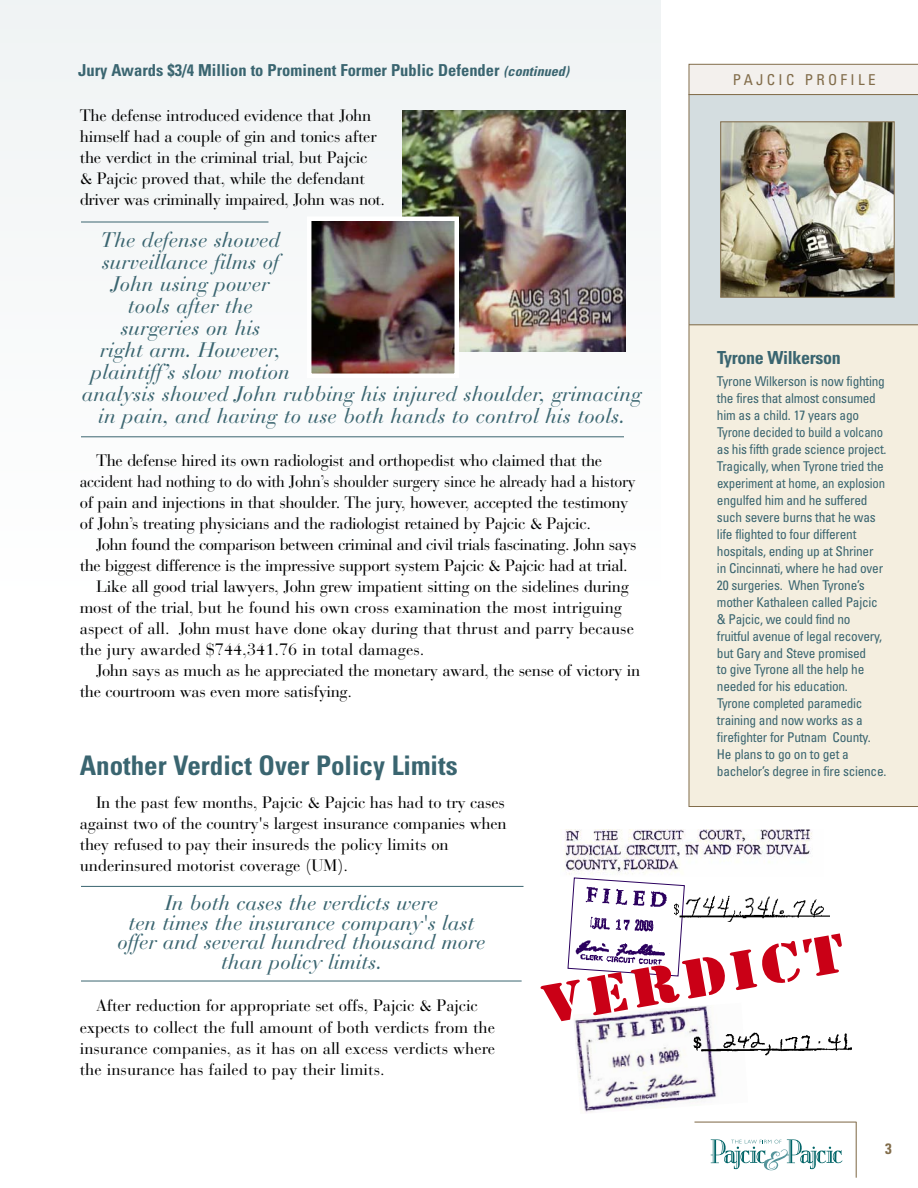
<style>
.page{position:relative;width:918px;height:1188px;background:#fff}
.page>*{position:absolute;margin:0;border:0;box-sizing:border-box;transform-origin:0 0}
.t1{font:57.15px "Stencil";color:#ca0016;scale:1.19 1}
.t2{font:700 condensed 27px "Univers";color:#3a6570}
.t3{font:italic 21px/19.5px "Bauer Bodoni";color:#3a6570;text-align:center}
.t4{font:700 condensed 18px "Univers";letter-spacing:-.02em;color:#3a6570}
.t5{font:16.5px/21px "Bauer Bodoni";letter-spacing:-.015em;color:#000}
.t6{font:16.5px "Bauer Bodoni";letter-spacing:-.035em;color:#000}
.t7{font:700 condensed 16.5px "Univers";color:#3a6570}
.t8{font:condensed 15px "Univers";letter-spacing:.22em;color:#826d4b}
.t9{font:700 condensed 15px "Univers";color:#826d4b}
.t10{font:condensed 13.5px/17px "Univers";letter-spacing:-.02em;color:#3a6570}
.s1{font-style:italic;font-size:13.5px}
</style>
<div class="page">
<div style="left:0;top:0;width:660px;height:601px;background:#f8fafa"></div>
<svg style="left:688px;top:64px;width:230px;height:743px;background:#ede9de"></svg>
<img style="left:722px;top:123px;width:171px;height:173px">
<div style="left:720px;top:121px;width:175px;height:177px;border:1px solid #826d4b"></div>
<svg style="left:711px;top:1139px;width:131px;height:32px"></svg>
<hr style="left:856px;top:1122px;width:1px;height:56px;background:#826d4b">
<hr style="left:694px;top:1122px;width:162px;height:1px;background:#826d4b">
<hr style="left:81px;top:886px;width:443px;height:1px;background:#3a6570">
<hr style="left:81px;top:222px;width:187px;height:1px;background:#3a6570">
<hr style="left:81px;top:437px;width:543px;height:1px;background:#3a6570">
<img style="left:403px;top:110px;width:223px;height:242px">
<img style="left:312px;top:222px;width:142px;height:151px">
<div style="left:307px;top:217px;width:152px;height:161px;border:4px solid #fff"></div>
<svg style="left:567px;top:877px;width:118px;height:100px"></svg>
<img style="left:674px;top:889px;width:155px;height:33px">
<img style="left:574px;top:1006px;width:143px;height:107px">
<img style="left:564px;top:829px;width:248px;height:46px">
<img style="left:693px;top:1022px;width:159px;height:33px">
<hr style="left:81px;top:981px;width:441px;height:1px;background:#3a6570">
<p class="t7" style="left:78px;top:64px;width:492px">Jury Awards $3/4 Million to Prominent Former Public Defender <span class="s1">(continued)</span></p>
<p class="t8" style="left:733px;top:75px;width:144px">PAJCIC PROFILE</p>
<p class="t5" style="left:80px;top:106px;width:307px">The defense introduced evidence that John himself had a couple of gin and tonics after the verdict in the criminal trial, but Pajcic<br>&amp; Pajcic proved that, while the defendant driver was criminally impaired, John was not.</p>
<p class="t3" style="left:101px;top:233px;width:181px">The defense showed</p>
<p class="t3" style="left:102px;top:255px;width:179px">surveillance films of</p>
<p class="t3" style="left:112px;top:277px;width:159px">John using power</p>
<p class="t3" style="left:128px;top:299px;width:126px">tools after the</p>
<p class="t3" style="left:120px;top:321px;width:142px">surgeries on his</p>
<p class="t3" style="left:100px;top:343px;width:182px">right arm. However,</p>
<p class="t3" style="left:91px;top:365px;width:201px">plaintiff’s slow motion</p>
<p class="t3" style="left:82px;top:387px;width:561px">analysis showed John rubbing his injured shoulder, grimacing</p>
<p class="t3" style="left:98px;top:409px;width:529px">in pain, and having to use both hands to control his tools.</p>
<p class="t5" style="left:80px;top:452px;width:557px;text-indent:16px">The defense hired its own radiologist and orthopedist who claimed that the accident had nothing to do with John’s shoulder surgery since he already had a history of pain and injections in that shoulder. The jury, however, accepted the testimony of John’s treating physicians and the radiologist retained by Pajcic &amp; Pajcic.</p>
<p class="t6" style="left:96px;top:539px;width:542px">John found the comparison between criminal and civil trials fascinating. John says</p>
<p class="t5" style="left:80px;top:557px;width:550px">the biggest difference is the impressive support system Pajcic &amp; Pajcic had at trial.</p>
<p class="t5" style="left:96px;top:578px;width:535px">Like all good trial lawyers, John grew impatient sitting on the sidelines during</p>
<p class="t5" style="left:80px;top:599px;width:544px">most of the trial, but he found his own cross examination the most intriguing</p>
<p class="t5" style="left:80px;top:620px;width:556px">aspect of all. John must have done okay during that thrust and parry because</p>
<p class="t5" style="left:80px;top:641px;width:346px">the jury awarded $744,341.76 in total damages.</p>
<p class="t5" style="left:96px;top:662px;width:546px">John says as much as he appreciated the monetary award, the sense of victory in</p>
<p class="t5" style="left:80px;top:683px;width:274px">the courtroom was even more satisfying.</p>
<p class="t4" style="left:717px;top:351px;width:125px">Tyrone Wilkerson</p>
<p class="t10" style="left:717px;top:374px;width:171px">Tyrone Wilkerson is now fighting the fires that almost consumed him as a child. 17 years ago<br>Tyrone decided to build a volcano as his fifth grade science project.<br>Tragically, when Tyrone tried the experiment at home, an explosion engulfed him and he suffered such severe burns that he was life flighted to four different hospitals, ending up at Shriner<br>in Cincinnati, where he had over<br>20 surgeries. When Tyrone’s mother Kathaleen called Pajcic &amp; Pajcic, we could find no fruitful avenue of legal recovery, but Gary and Steve promised<br>to give Tyrone all the help he needed for his education.<br>Tyrone completed paramedic training and now works as a firefighter for Putnam County.<br>He plans to go on to get a bachelor’s degree in fire science.</p>
<h2 class="t2" style="left:80px;top:756px;width:379px">Another Verdict Over Policy Limits</h2>
<p class="t5" style="left:80px;top:794px;width:428px;text-indent:16px">In the past few months, Pajcic &amp; Pajcic has had to try cases against two of the country's largest insurance companies when they refused to pay their insureds the policy limits on underinsured motorist coverage (UM).</p>
<p class="t3" style="left:117px;top:896px;width:370px">In both cases the verdicts were<br>ten times the insurance company's last offer and several hundred thousand more than policy limits.</p>
<p class="t5" style="left:80px;top:997px;width:417px;text-indent:16px">After reduction for appropriate set offs, Pajcic &amp; Pajcic expects to collect the full amount of both verdicts from the insurance companies, as it has on all excess verdicts where the insurance has failed to pay their limits.</p>
<h1 class="t1" style="left:537px;top:972px;width:259px;rotate:-10deg">VERDICT</h1>
<p class="t9" style="left:885px;top:1144px;width:8px">3</p>
</div>
